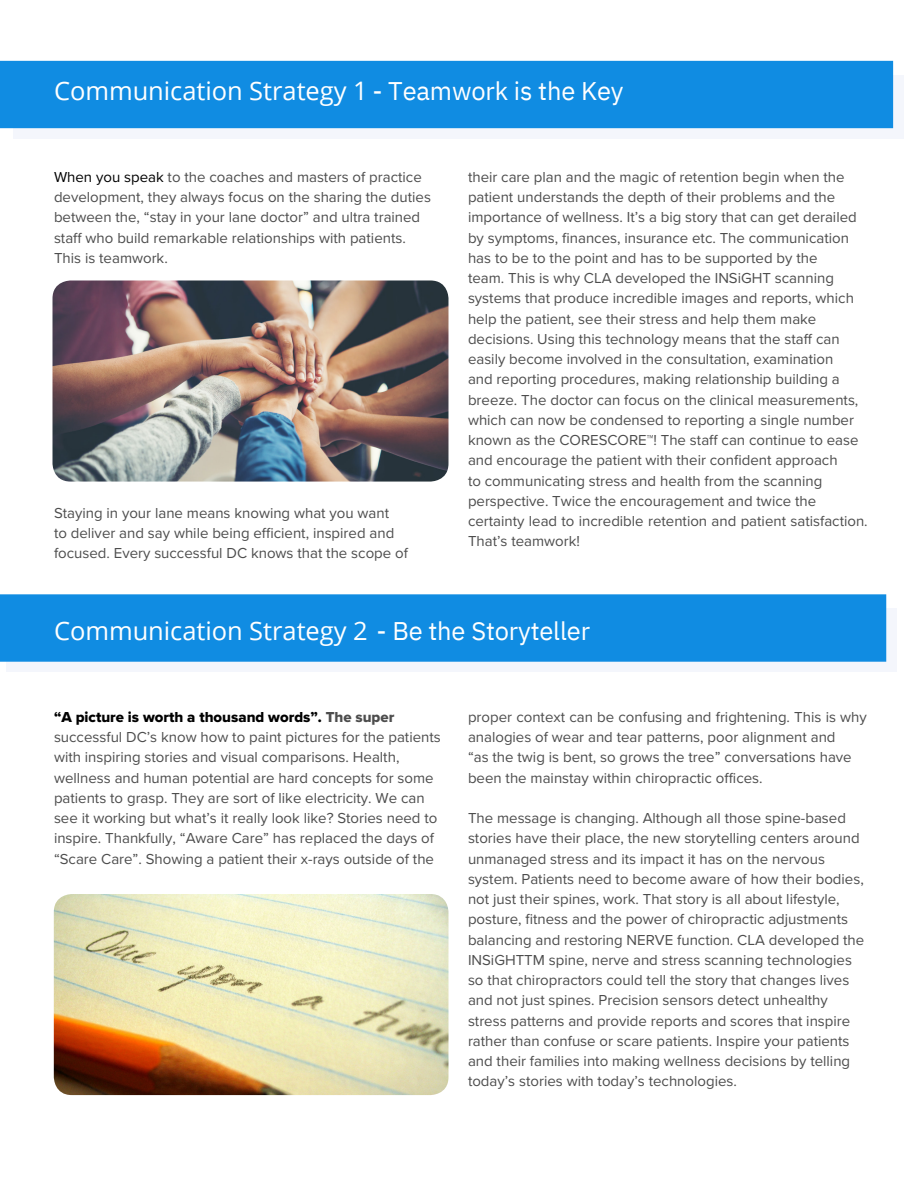
<style>
.page{position:relative;width:918px;height:1188px;background:#fff}
.page>*{position:absolute;margin:0;border:0;box-sizing:border-box;transform-origin:0 0}
.t1{font:25.5px "Open Sans";color:#fff}
.t2{font:15px/20.2px "Proxima Nova";color:#4d4d4d}
.t3{font:15px "Proxima Nova Extrabld";color:#000}
.s1{font-family:"IBM Plex Sans"}
.s2{color:#000}
.s3{color:#4d4d4d}
</style>
<div class="page">
<img style="left:53px;top:280px;width:396px;height:202px;border-radius:18px">
<img style="left:54px;top:894px;width:395px;height:201px;border-radius:18px">
<div style="left:13px;top:75px;width:890px;height:63px;background:#f4f6fc"></div>
<div style="left:0;top:61px;width:893px;height:67px;background:#108ce2"></div>
<div style="left:6px;top:608px;width:891px;height:64px;background:#f4f6fc"></div>
<div style="left:0;top:594px;width:886px;height:68px;background:#108ce2"></div>
<h1 class="t1" style="left:54px;top:73px;width:571px">Communication Strategy 1 <span class="s1">- Teamwork is the Key</span></h1>
<p class="t2" style="left:54px;top:167px;width:378px"><span class="s2">When you speak</span> to the coaches and masters of practice development, they always focus on the sharing the duties between the, “stay in your lane doctor” and ultra trained staff who build remarkable relationships with patients.<br>This is teamwork.</p>
<p class="t2" style="left:54px;top:503px;width:356px">Staying in your lane means knowing what you want<br>to deliver and say while being efficient, inspired and focused. Every successful DC knows that the scope of</p>
<p class="t2" style="left:468px;top:167px;width:401px">their care plan and the magic of retention begin when the patient understands the depth of their problems and the importance of wellness. It’s a big story that can get derailed by symptoms, finances, insurance etc. The communication has to be to the point and has to be supported by the<br>team. This is why CLA developed the INSiGHT scanning systems that produce incredible images and reports, which help the patient, see their stress and help them make decisions. Using this technology means that the staff can easily become involved in the consultation, examination<br>and reporting procedures, making relationship building a breeze. The doctor can focus on the clinical measurements, which can now be condensed to reporting a single number known as the CORESCORE™! The staff can continue to ease and encourage the patient with their confident approach<br>to communicating stress and health from the scanning perspective. Twice the encouragement and twice the certainty lead to incredible retention and patient satisfaction.<br>That’s teamwork!</p>
<h1 class="t1" style="left:54px;top:613px;width:538px">Communication Strategy 2 <span class="s1">- Be the Storyteller</span></h1>
<p class="t3" style="left:54px;top:710px;width:342px">“A picture is worth a thousand words”. <span class="s3">The super</span></p>
<p class="t2" style="left:54px;top:728px;width:388px">successful DC’s know how to paint pictures for the patients with inspiring stories and visual comparisons. Health, wellness and human potential are hard concepts for some patients to grasp. They are sort of like electricity. We can see it working but what’s it really look like? Stories need to inspire. Thankfully, “Aware Care” has replaced the days of “Scare Care”. Showing a patient their x-rays outside of the</p>
<p class="t2" style="left:468px;top:707px;width:400px">proper context can be confusing and frightening. This is why analogies of wear and tear patterns, poor alignment and<br>“as the twig is bent, so grows the tree” conversations have been the mainstay within chiropractic offices.</p>
<p class="t2" style="left:468px;top:809px;width:398px">The message is changing. Although all those spine-based stories have their place, the new storytelling centers around unmanaged stress and its impact it has on the nervous system. Patients need to become aware of how their bodies, not just their spines, work. That story is all about lifestyle, posture, fitness and the power of chiropractic adjustments balancing and restoring NERVE function. CLA developed the INSiGHTTM spine, nerve and stress scanning technologies so that chiropractors could tell the story that changes lives and not just spines. Precision sensors detect unhealthy stress patterns and provide reports and scores that inspire rather than confuse or scare patients. Inspire your patients and their families into making wellness decisions by telling today’s stories with today’s technologies.</p>
</div>
